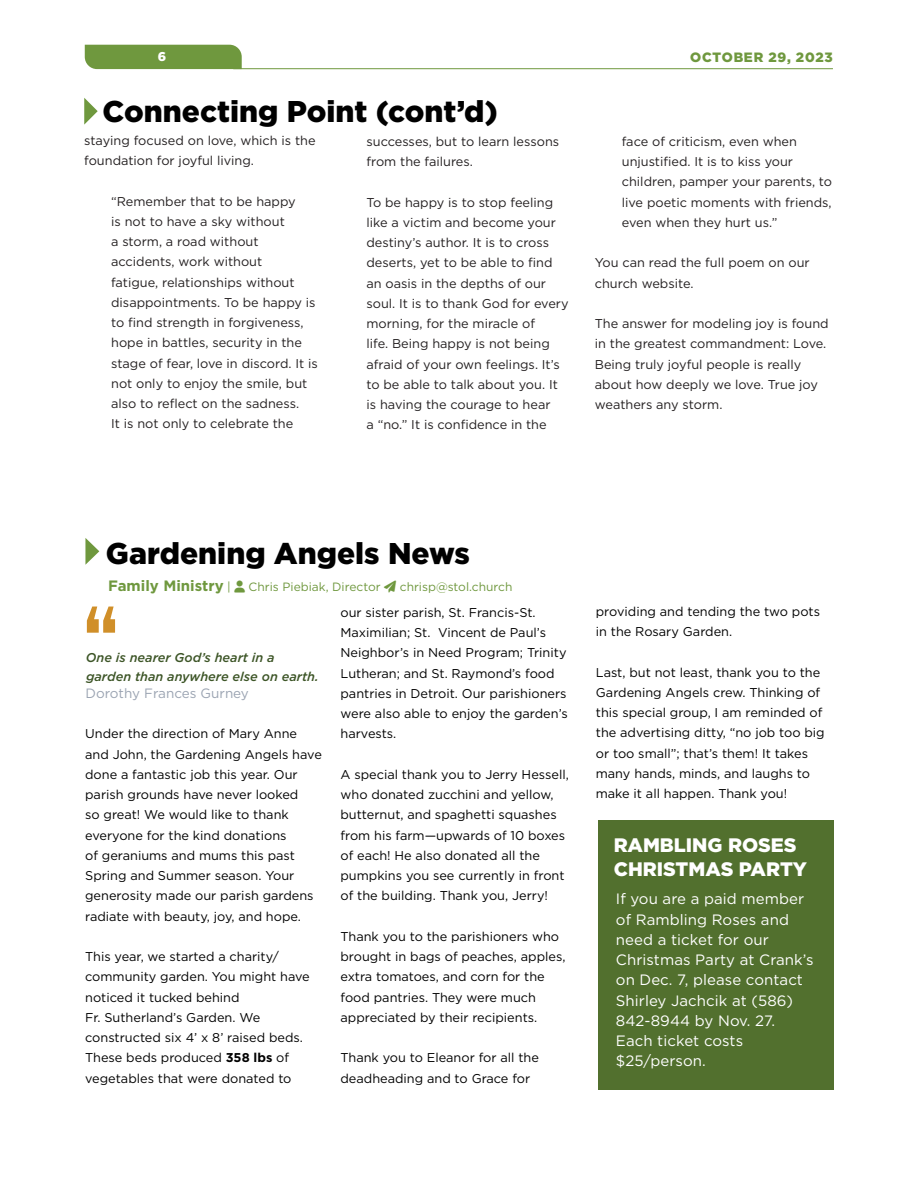
<style>
.page{position:relative;width:918px;height:1188px;background:#fff}
.page>*{position:absolute;margin:0;border:0;box-sizing:border-box;transform-origin:0 0}
.t1{font:900 30px "Gotham";color:#000}
.Event_Title{font:900 19.5px/24px "Gotham";color:#fff}
.t2{font:15px/20.2px "Gotham";letter-spacing:.005em;color:#fff}
.t3{font:700 15px "Gotham";color:#6f983e}
.t4{font:13.5px "Gotham";color:#9ba4b2}
.t5{font:900 13.5px "Gotham";color:#6f983e}
.t6{font:12.75px/20.2px "Gotham";color:#000}
.t7{font:12.75px/20.2px "Gotham";color:#231f20}
.t8{font:italic 500 12.75px/19.5px "Gotham";color:#3d5527}
.t9{font:900 12.75px "Gotham";color:#fff}
.t10{font:12px "Gotham";color:#6f983e}
.s1{font-weight:400;font-size:12px}
.s2{font-weight:700}
</style>
<div class="page">
<hr style="left:233px;top:68px;width:600px;height:1px;background:#6f983e">
<div style="left:85px;top:45px;width:157px;height:24px;background:#6f983e"></div>
<svg style="left:84px;top:98px;width:14px;height:27px"></svg>
<div style="left:598px;top:820px;width:236px;height:269px;background:#52702e"></div>
<svg style="left:85px;top:538px;width:14px;height:27px"></svg>
<svg style="left:87px;top:607px;width:28px;height:26px"></svg>
<p class="t9" style="left:158px;top:48px;width:10px">6</p>
<p class="t5" style="left:690px;top:48px;width:145px">OCTOBER 29, 2023</p>
<p class="t1" style="left:102px;top:91px;width:397px">Connecting Point (cont’d)</p>
<p class="t7" style="left:84px;top:130px;width:233px">staying focused on love, which is the foundation for joyful living.</p>
<p class="t7" style="left:111px;top:191px;width:208px">“Remember that to be happy<br>is not to have a sky without<br>a storm, a road without accidents, work without<br>fatigue, relationships without disappointments. To be happy is to find strength in forgiveness, hope in battles, security in the stage of fear, love in discord. It is not only to enjoy the smile, but also to reflect on the sadness.<br>It is not only to celebrate the</p>
<p class="t7" style="left:367px;top:131px;width:194px">successes, but to learn lessons from the failures.</p>
<p class="t7" style="left:367px;top:192px;width:204px">To be happy is to stop feeling like a victim and become your destiny’s author. It is to cross deserts, yet to be able to find an oasis in the depths of our soul. It is to thank God for every morning, for the miracle of<br>life. Being happy is not being afraid of your own feelings. It’s to be able to talk about you. It is having the courage to hear<br>a “no.” It is confidence in the</p>
<p class="t7" style="left:622px;top:131px;width:212px">face of criticism, even when unjustified. It is to kiss your children, pamper your parents, to live poetic moments with friends, even when they hurt us.”</p>
<p class="t7" style="left:595px;top:252px;width:216px">You can read the full poem on our church website.</p>
<p class="t7" style="left:595px;top:313px;width:235px">The answer for modeling joy is found in the greatest commandment: Love.<br>Being truly joyful people is really about how deeply we love. True joy weathers any storm.</p>
<p class="t1" style="left:106px;top:533px;width:365px">Gardening Angels News</p>
<p class="t3" style="left:108px;top:575px;width:124px">Family Ministry <span class="s1">|</span></p>
<p class="t10" style="left:249px;top:579px;width:265px">Chris Piebiak, Director ➢ chrisp@stol.church</p>
<p class="t8" style="left:86px;top:647px;width:234px">One is nearer God’s heart in a garden than anywhere else on earth.</p>
<p class="t4" style="left:85px;top:685px;width:165px">Dorothy Frances Gurney</p>
<p class="t6" style="left:85px;top:723px;width:238px">Under the direction of Mary Anne and John, the Gardening Angels have done a fantastic job this year. Our parish grounds have never looked<br>so great! We would like to thank everyone for the kind donations<br>of geraniums and mums this past<br>Spring and Summer season. Your generosity made our parish gardens radiate with beauty, joy, and hope.</p>
<p class="t6" style="left:85px;top:946px;width:226px">This year, we started a charity/ community garden. You might have noticed it tucked behind</p>
<p class="t6" style="left:85px;top:1007px;width:219px">Fr. Sutherland’s Garden. We constructed six 4’ x 8’ raised beds.<br>These beds produced <span class="s2">358 lbs</span> of vegetables that were donated to</p>
<p class="t6" style="left:341px;top:602px;width:229px">our sister parish, St. Francis-St.<br>Maximilian; St. Vincent de Paul’s<br>Neighbor’s in Need Program; Trinity<br>Lutheran; and St. Raymond’s food pantries in Detroit. Our parishioners were also able to enjoy the garden’s harvests.</p>
<p class="t6" style="left:341px;top:764px;width:230px">A special thank you to Jerry Hessell, who donated zucchini and yellow, butternut, and spaghetti squashes from his farm—upwards of 10 boxes of each! He also donated all the pumpkins you see currently in front of the building. Thank you, Jerry!</p>
<p class="t6" style="left:341px;top:926px;width:227px">Thank you to the parishioners who brought in bags of peaches, apples, extra tomatoes, and corn for the food pantries. They were much appreciated by their recipients.</p>
<p class="t6" style="left:341px;top:1047px;width:200px">Thank you to Eleanor for all the deadheading and to Grace for</p>
<p class="t6" style="left:596px;top:601px;width:226px">providing and tending the two pots in the Rosary Garden.</p>
<p class="t6" style="left:596px;top:662px;width:230px">Last, but not least, thank you to the Gardening Angels crew. Thinking of this special group, I am reminded of the advertising ditty, “no job too big or too small”; that’s them! It takes many hands, minds, and laughs to make it all happen. Thank you!</p>
<p class="Event_Title" style="left:614px;top:833px;width:195px">RAMBLING ROSES<br>CHRISTMAS PARTY</p>
<h3 class="t2" style="left:616px;top:889px;width:199px">If you are a paid member of Rambling Roses and need a ticket for our<br>Christmas Party at Crank’s on Dec. 7, please contact<br>Shirley Jachcik at (586)<br>842-8944 by Nov. 27.<br>Each ticket costs $25/person.</h3>
</div>
